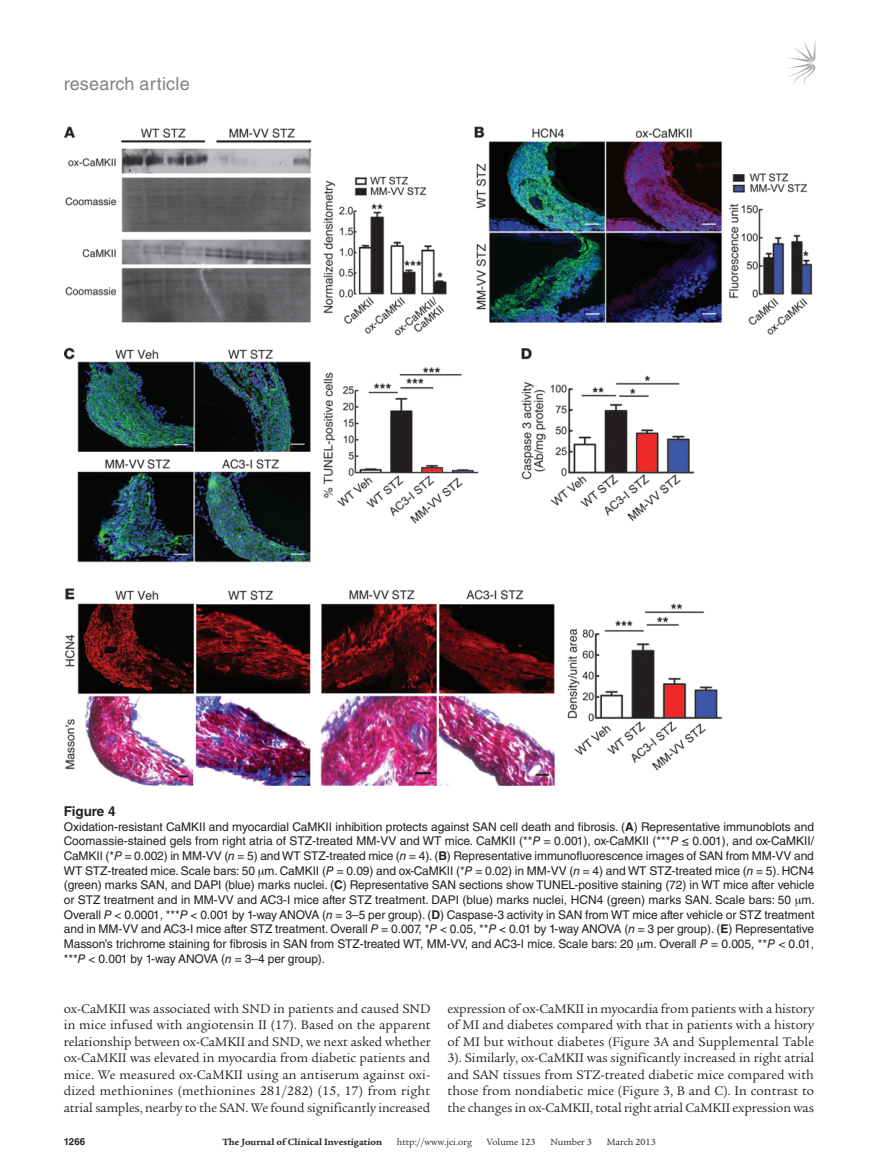
<style>
.page{position:relative;width:878px;height:1175px;background:#fff}
.page>*{position:absolute;margin:0;border:0;box-sizing:border-box;transform-origin:0 0}
.t1{font:18px "Helvetica LT Std";letter-spacing:.01em;color:#808285}
.t2{font:13.5px/16.5px "Legacy Serif Std";letter-spacing:-.01em;color:#231f20;text-align:justify}
.t3{font:700 13.5px "Helvetica LT Std";color:#231f20}
.t4{font:12px/14.7px "Helvetica LT Std";letter-spacing:-.005em;color:#231f20;text-align:justify}
.t5{font:9.75px "Legacy Serif Std";color:#231f20}
.t6{font:700 9.75px "Legacy Serif Std";color:#231f20}
.t7{font:700 9.75px "Helvetica LT Std";color:#231f20}
.s1{font-weight:700}
.s2{font-style:italic}
</style>
<div class="page">
<svg style="left:789px;top:42px;width:26px;height:43px"></svg>
<img style="left:65px;top:126px;width:748px;height:659px">
<h1 class="t1" style="left:64px;top:73px;width:127px">research article</h1>
<p class="t3" style="left:64px;top:803px;width:53px">Figure 4</p>
<p class="t4" style="left:64px;top:819px;width:752px">Oxidation-resistant CaMKII and myocardial CaMKII inhibition protects against SAN cell death and fibrosis. (<span class="s1">A</span>) Representative immunoblots and Coomassie-stained gels from right atria of STZ-treated MM-VV and WT mice. CaMKII (**<span class="s2">P</span> = 0.001), ox-CaMKII (***<span class="s2">P</span> ≤ 0.001), and ox-CaMKII/ CaMKII (*<span class="s2">P</span> = 0.002) in MM-VV (<span class="s2">n</span> = 5) and WT STZ-treated mice (<span class="s2">n</span> = 4). (<span class="s1">B</span>) Representative immunofluorescence images of SAN from MM-VV and WT STZ-treated mice. Scale bars: 50 m. CaMKII (<span class="s2">P</span> = 0.09) and ox-CaMKII (*<span class="s2">P</span> = 0.02) in MM-VV (<span class="s2">n</span> = 4) and WT STZ-treated mice (<span class="s2">n</span> = 5). HCN4 (green) marks SAN, and DAPI (blue) marks nuclei. (<span class="s1">C</span>) Representative SAN sections show TUNEL-positive staining (72) in WT mice after vehicle or STZ treatment and in MM-VV and AC3-I mice after STZ treatment. DAPI (blue) marks nuclei, HCN4 (green) marks SAN. Scale bars: 50 m.<br>Overall <span class="s2">P</span> &lt; 0.0001, ***<span class="s2">P</span> &lt; 0.001 by 1-way ANOVA (<span class="s2">n</span> = 3–5 per group). (<span class="s1">D</span>) Caspase-3 activity in SAN from WT mice after vehicle or STZ treatment and in MM-VV and AC3-I mice after STZ treatment. Overall <span class="s2">P</span> = 0.007, *<span class="s2">P</span> &lt; 0.05, **<span class="s2">P</span> &lt; 0.01 by 1-way ANOVA (<span class="s2">n</span> = 3 per group). (<span class="s1">E</span>) Representative Masson’s trichrome staining for fibrosis in SAN from STZ-treated WT, MM-VV, and AC3-I mice. Scale bars: 20 m. Overall <span class="s2">P</span> = 0.005, **<span class="s2">P</span> &lt; 0.01, ***<span class="s2">P</span> &lt; 0.001 by 1-way ANOVA (<span class="s2">n</span> = 3–4 per group).</p>
<p class="t2" style="left:64px;top:1000px;width:368px">ox-CaMKII was associated with SND in patients and caused SND in mice infused with angiotensin II (17). Based on the apparent relationship between ox-CaMKII and SND, we next asked whether ox-CaMKII was elevated in myocardia from diabetic patients and mice. We measured ox-CaMKII using an antiserum against oxi&shy;dized methionines (methionines 281/282) (15, 17) from right atrial samples, nearby to the SAN. We found significantly increased</p>
<p class="t2" style="left:447px;top:1000px;width:368px">expression of ox-CaMKII in myocardia from patients with a history of MI and diabetes compared with that in patients with a history of MI but without diabetes (Figure 3A and Supplemental Table 3). Similarly, ox-CaMKII was significantly increased in right atrial and SAN tissues from STZ-treated diabetic mice compared with those from nondiabetic mice (Figure 3, B and C). In contrast to the changes in ox-CaMKII, total right atrial CaMKII expression was</p>
<p class="t7" style="left:64px;top:1135px;width:23px">1266</p>
<p class="t6" style="left:222px;top:1135px;width:161px">The Journal of Clinical Investigation</p>
<p class="t5" style="left:397px;top:1136px;width:77px">http://www.jci.org</p>
<p class="t5" style="left:486px;top:1136px;width:50px">Volume 123</p>
<p class="t5" style="left:550px;top:1136px;width:43px">Number 3</p>
<p class="t5" style="left:606px;top:1136px;width:51px">March 2013</p>
</div>
